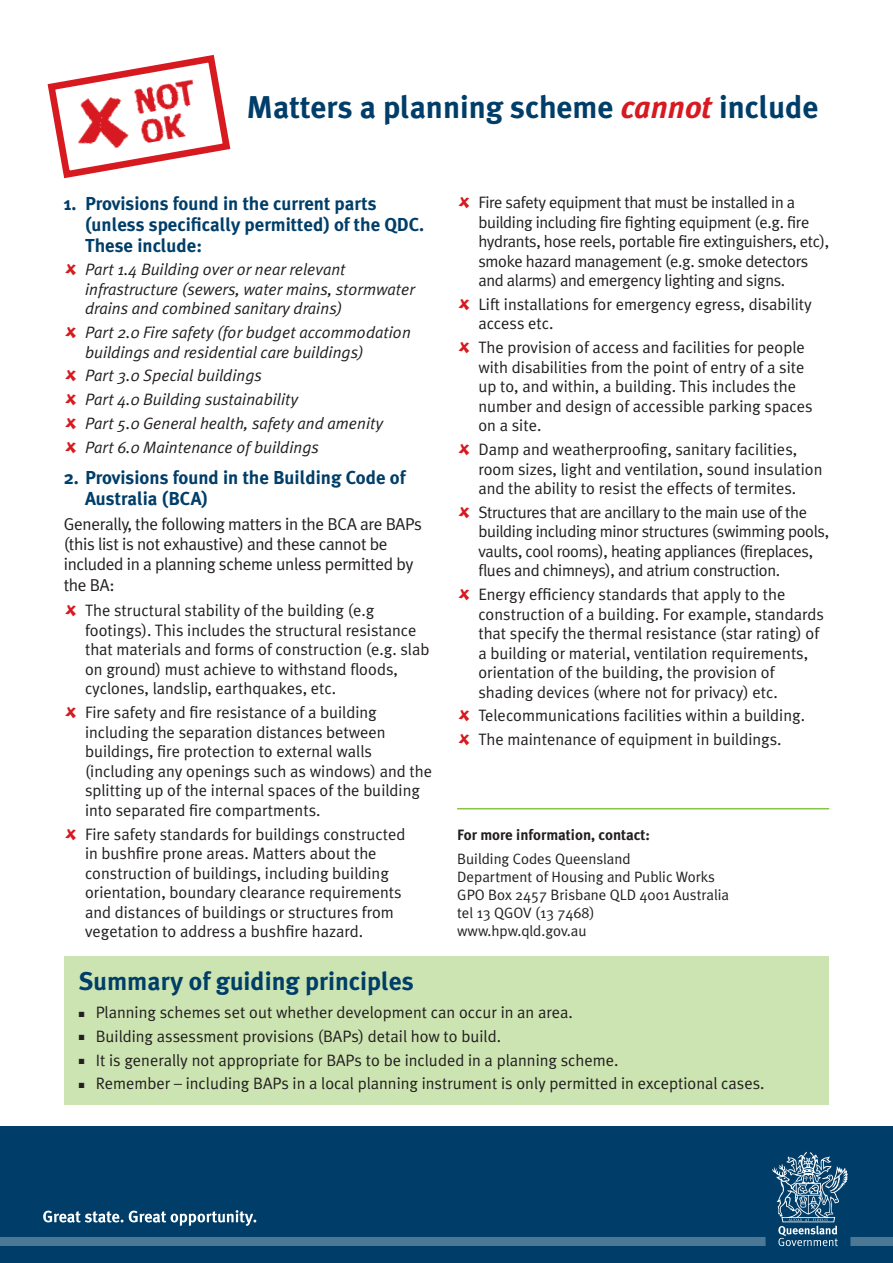
<style>
.page{position:relative;width:893px;height:1263px;background:#fff}
.page>*{position:absolute;margin:0;border:0;box-sizing:border-box;transform-origin:0 0}
.t1{font:700 31.5px "Meta Plus";color:#003e69}
.t2{font:700 25.5px "Meta Plus";color:#003e69}
.t3{font:700 18.75px/21px "Meta Plus";color:#003e69}
.t4{font:17.25px/20.2px "Meta Plus Normal";letter-spacing:-.02em;color:#231f20}
.t5{font:16.5px/19.5px "Meta Plus Normal";color:#231f20}
.t6{font:16.5px/19.5px "Meta Plus Normal";letter-spacing:-.02em;color:#231f20}
.t7{font:italic 16.5px/19.5px "Meta Plus Normal";color:#231f20}
.t8{font:15px/18px "Meta Plus Normal";color:#231f20}
.t9{font:700 15px "Meta Plus";color:#231f20}
.s1{font-style:italic;color:#d71920}
</style>
<div class="page">
<div style="left:64px;top:956px;width:764px;height:149px;background:#cce4b1"></div>
<div style="left:0;top:1127px;width:893px;height:136px;background:#003e69"></div>
<svg style="left:772px;top:1152px;width:76px;height:94px"></svg>
<div style="left:0;top:1237px;width:766px;height:9px;background:#4c7795"></div>
<div style="left:850px;top:1237px;width:43px;height:9px;background:#4c7795"></div>
<svg style="left:43px;top:1210px;width:213px;height:16px"></svg>
<hr style="left:457px;top:808px;width:372px;height:1px;background:#85c446">
<svg style="left:47px;top:55px;width:184px;height:124px"></svg>
<img style="left:65px;top:77px;width:148px;height:79px">
<h1 class="t1" style="left:247px;top:89px;width:573px">Matters a planning scheme <span class="s1">cannot</span> include</h1>
<p class="t3" style="left:85px;top:193px;width:341px;text-indent:-21px">1. Provisions found in the current parts (unless specifically permitted) of the QDC.<br>These include:</p>
<p class="t7" style="left:85px;top:260px;width:331px">Part 1.4 Building over or near relevant infrastructure (sewers, water mains, stormwater drains and combined sanitary drains)</p>
<p class="t7" style="left:85px;top:322px;width:327px">Part 2.0 Fire safety (for budget accommodation buildings and residential care buildings)</p>
<p class="t7" style="left:85px;top:364px;width:300px;line-height:23.7px">Part 3.0 Special buildings<br>Part 4.0 Building sustainability<br>Part 5.0 General health, safety and amenity Part 6.0 Maintenance of buildings</p>
<p class="t3" style="left:85px;top:467px;width:322px;text-indent:-21px">2. Provisions found in the Building Code of<br>Australia (BCA)</p>
<p class="t4" style="left:64px;top:513px;width:360px">Generally, the following matters in the BCA are BAPs (this list is not exhaustive) and these cannot be included in a planning scheme unless permitted by the BA:</p>
<p class="t5" style="left:85px;top:601px;width:346px">The structural stability of the building (e.g footings). This includes the structural resistance that materials and forms of construction (e.g. slab on ground) must achieve to withstand floods, cyclones, landslip, earthquakes, etc.</p>
<p class="t5" style="left:85px;top:702px;width:349px">Fire safety and fire resistance of a building including the separation distances between buildings, fire protection to external walls (including any openings such as windows) and the splitting up of the internal spaces of the building into separated fire compartments.</p>
<p class="t5" style="left:85px;top:824px;width:322px">Fire safety standards for buildings constructed in bushfire prone areas. Matters about the construction of buildings, including building orientation, boundary clearance requirements and distances of buildings or structures from vegetation to address a bushfire hazard.</p>
<p class="t6" style="left:478px;top:193px;width:352px">Fire safety equipment that must be installed in a building including fire fighting equipment (e.g. fire hydrants, hose reels, portable fire extinguishers, etc), smoke hazard management (e.g. smoke detectors and alarms) and emergency lighting and signs.</p>
<p class="t5" style="left:478px;top:294px;width:335px">Lift installations for emergency egress, disability access etc.</p>
<p class="t5" style="left:478px;top:338px;width:336px">The provision of access and facilities for people with disabilities from the point of entry of a site up to, and within, a building. This includes the number and design of accessible parking spaces on a site.</p>
<p class="t5" style="left:478px;top:439px;width:346px">Damp and weatherproofing, sanitary facilities, room sizes, light and ventilation, sound insulation and the ability to resist the effects of termites.</p>
<p class="t6" style="left:478px;top:502px;width:352px">Structures that are ancillary to the main use of the building including minor structures (swimming pools, vaults, cool rooms), heating appliances (fireplaces, flues and chimneys), and atrium construction.</p>
<p class="t5" style="left:478px;top:584px;width:347px">Energy efficiency standards that apply to the construction of a building. For example, standards that specify the thermal resistance (star rating) of a building or material, ventilation requirements, orientation of the building, the provision of shading devices (where not for privacy) etc.</p>
<p class="t5" style="left:478px;top:704px;width:328px;line-height:23.7px">Telecommunications facilities within a building.<br>The maintenance of equipment in buildings.</p>
<p class="t9" style="left:457px;top:826px;width:194px">For more information, contact:</p>
<p class="t8" style="left:457px;top:850px;width:273px">Building Codes Queensland<br>Department of Housing and Public Works<br>GPO Box 2457 Brisbane QLD 4001 Australia tel 13 QGOV (13 7468)<br>www.hpw.qld.gov.au</p>
<h2 class="t2" style="left:79px;top:966px;width:337px">Summary of guiding principles</h2>
<p class="t5" style="left:79px;top:1002px;width:496px">■ Planning schemes set out whether development can occur in an area.</p>
<p class="t5" style="left:79px;top:1026px;width:424px">■ Building assessment provisions (BAPs) detail how to build.</p>
<p class="t5" style="left:79px;top:1050px;width:541px">■ It is generally not appropriate for BAPs to be included in a planning scheme.</p>
<p class="t5" style="left:79px;top:1074px;width:687px">■ Remember – including BAPs in a local planning instrument is only permitted in exceptional cases.</p>
</div>
